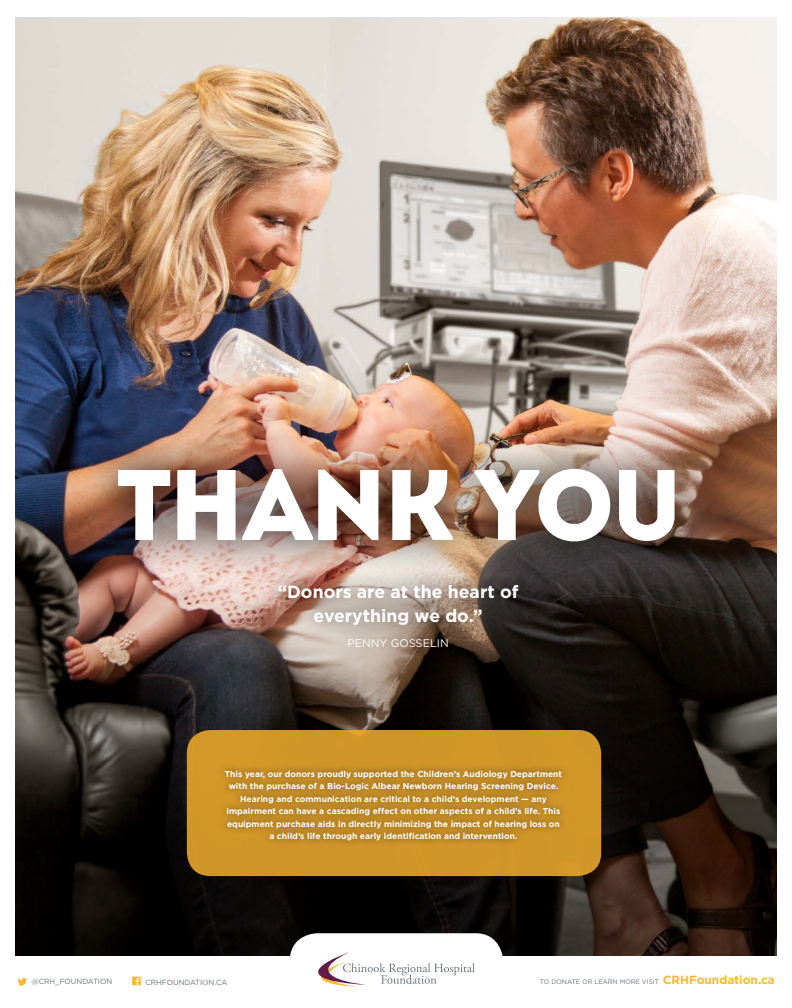
<style>
.page{position:relative;width:792px;height:1008px;background:#fff}
.page>*{position:absolute;margin:0;border:0;box-sizing:border-box;transform-origin:0 0}
.t1{font:100px "Intro";letter-spacing:-.04em;color:#fff}
.t2{font:700 17.65px/24.2px "Gotham";color:#fff;text-align:center}
.t3{font:11px "Gotham";color:#fff}
.t4{font:700 8.5px/12.5px "Gotham";color:#fff;text-align:center}
.t5{font:7.45px "Gotham";color:#6a737b}
.t6{font:6.5px "Gotham";color:#6a737b}
.s1{font-weight:700;font-size:11.85px;color:#fdb733}
</style>
<div class="page">
<img style="left:15px;top:17px;width:762px;height:566px">
<svg style="left:15px;top:583px;width:762px;height:61px"></svg>
<svg style="left:15px;top:644px;width:762px;height:312px"></svg>
<svg style="left:18px;top:978px;width:9px;height:8px"></svg>
<svg style="left:132px;top:977px;width:9px;height:8px"></svg>
<svg style="left:268px;top:933px;width:242px;height:54px"></svg>
<div style="left:187px;top:730px;width:414px;height:146px;background:#d19629;border-radius:23px"></div>
<div style="left:218px;top:763px;width:351px;height:85px;background:#000;opacity:.55"></div>
<div style="left:260px;top:566px;width:277px;height:100px;background:#000;opacity:.9"></div>
<div style="left:79px;top:430px;width:636px;height:150px;background:#000;opacity:.8"></div>
<h1 class="t1" style="left:116px;top:445px;width:568px">THANK YOU</h1>
<h2 class="t2" style="left:278px;top:579px;width:242px">“Donors are at the heart of everything we do.”</h2>
<p class="t3" style="left:347px;top:637px;width:103px">PENNY GOSSELIN</p>
<p class="t4" style="left:225px;top:767px;width:339px">This year, our donors proudly supported the Children’s Audiology Department with the purchase of a Bio-Logic Albear Newborn Hearing Screening Device.<br>Hearing and communication are critical to a child’s development — any impairment can have a cascading effect on other aspects of a child’s life. This equipment purchase aids in directly minimizing the impact of hearing loss on a child’s life through early identification and intervention.</p>
<p class="t5" style="left:31px;top:977px;width:82px">@CRH_FOUNDATION</p>
<p class="t5" style="left:145px;top:978px;width:84px">CRHFOUNDATION.CA</p>
<p class="t6" style="left:540px;top:978px;width:236px">TO DONATE OR LEARN MORE VISIT <span class="s1">CRHFoundation.ca</span></p>
</div>
